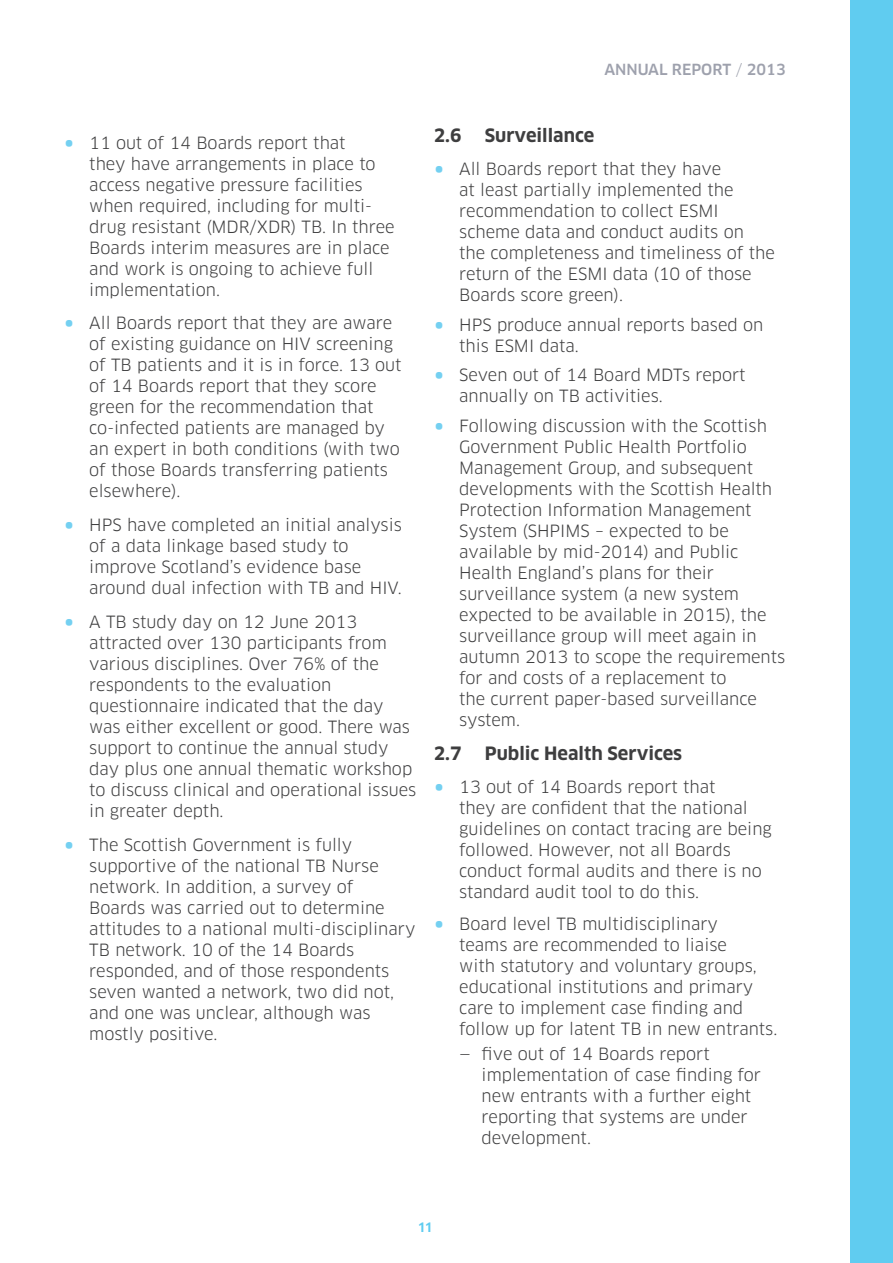
<style>
.page{position:relative;width:893px;height:1263px;background:#fff}
.page>*{position:absolute;margin:0;border:0;box-sizing:border-box;transform-origin:0 0}
.Numbered_List_NEW{font:700 18px "Clan";color:#3e3e3f}
.Bullet_List_NEW{font:16.5px/21px "Clan";color:#3e3e3f}
.t1{font:500 15px "Clan";color:#9ea1ad}
.t2{font:500 15px "Clan OSF";color:#60ccf0}
.s1{font-weight:400}
.s2{font-size:27px;color:#74d0f1}
</style>
<div class="page">
<div style="left:850px;top:0;width:43px;height:1263px;background:#60ccf0"></div>
<p class="t1" style="left:604px;top:60px;width:183px">ANNUAL REPORT <span class="s1">/</span> 2013</p>
<p class="Bullet_List_NEW" style="left:89px;top:132px;width:307px;text-indent:-26px"><span class="s2">•</span> 11 out of 14 Boards report that<br>they have arrangements in place to access negative pressure facilities when required, including for multi&shy;drug resistant (MDR/XDR) TB. In three Boards interim measures are in place and work is ongoing to achieve full implementation.</p>
<p class="Bullet_List_NEW" style="left:89px;top:313px;width:314px;text-indent:-26px"><span class="s2">•</span> All Boards report that they are aware of existing guidance on HIV screening of TB patients and it is in force. 13 out of 14 Boards report that they score green for the recommendation that co-infected patients are managed by an expert in both conditions (with two of those Boards transferring patients elsewhere).</p>
<p class="Bullet_List_NEW" style="left:89px;top:515px;width:314px;text-indent:-26px"><span class="s2">•</span> HPS have completed an initial analysis of a data linkage based study to improve Scotland’s evidence base around dual infection with TB and HIV.</p>
<p class="Bullet_List_NEW" style="left:89px;top:612px;width:328px;text-indent:-26px"><span class="s2">•</span> A TB study day on 12 June 2013 attracted over 130 participants from various disciplines. Over 76% of the respondents to the evaluation questionnaire indicated that the day was either excellent or good. There was support to continue the annual study day plus one annual thematic workshop to discuss clinical and operational issues in greater depth.</p>
<p class="Bullet_List_NEW" style="left:89px;top:834px;width:328px;text-indent:-26px"><span class="s2">•</span> The Scottish Government is fully supportive of the national TB Nurse network. In addition, a survey of<br>Boards was carried out to determine attitudes to a national multi-disciplinary TB network. 10 of the 14 Boards responded, and of those respondents seven wanted a network, two did not, and one was unclear, although was mostly positive.</p>
<p class="Numbered_List_NEW" style="left:434px;top:124px;width:29px">2.6</p>
<p class="Numbered_List_NEW" style="left:485px;top:124px;width:111px">Surveillance</p>
<p class="Bullet_List_NEW" style="left:459px;top:159px;width:317px;text-indent:-26px"><span class="s2">•</span> All Boards report that they have<br>at least partially implemented the recommendation to collect ESMI scheme data and conduct audits on<br>the completeness and timeliness of the return of the ESMI data (10 of those<br>Boards score green).</p>
<p class="Bullet_List_NEW" style="left:459px;top:315px;width:305px;text-indent:-26px"><span class="s2">•</span> HPS produce annual reports based on this ESMI data.</p>
<p class="Bullet_List_NEW" style="left:459px;top:365px;width:288px;text-indent:-26px"><span class="s2">•</span> Seven out of 14 Board MDTs report annually on TB activities.</p>
<p class="Bullet_List_NEW" style="left:459px;top:416px;width:327px;text-indent:-26px"><span class="s2">•</span> Following discussion with the Scottish Government Public Health Portfolio Management Group, and subsequent developments with the Scottish Health Protection Information Management System (SHPIMS – expected to be available by mid-2014) and Public Health England’s plans for their surveillance system (a new system expected to be available in 2015), the surveillance group will meet again in autumn 2013 to scope the requirements for and costs of a replacement to<br>the current paper-based surveillance system.</p>
<p class="Numbered_List_NEW" style="left:434px;top:742px;width:29px">2.7</p>
<p class="Numbered_List_NEW" style="left:485px;top:742px;width:199px">Public Health Services</p>
<p class="Bullet_List_NEW" style="left:459px;top:777px;width:314px;text-indent:-26px"><span class="s2">•</span> 13 out of 14 Boards report that<br>they are confident that the national guidelines on contact tracing are being followed. However, not all Boards conduct formal audits and there is no standard audit tool to do this.</p>
<p class="Bullet_List_NEW" style="left:459px;top:914px;width:320px;text-indent:-26px"><span class="s2">•</span> Board level TB multidisciplinary<br>teams are recommended to liaise<br>with statutory and voluntary groups, educational institutions and primary care to implement case finding and follow up for latent TB in new entrants.</p>
<p class="Bullet_List_NEW" style="left:482px;top:1044px;width:281px;text-indent:-22px">— five out of 14 Boards report implementation of case finding for new entrants with a further eight reporting that systems are under development.</p>
<p class="t2" style="left:418px;top:1217px;width:15px">11</p>
</div>
